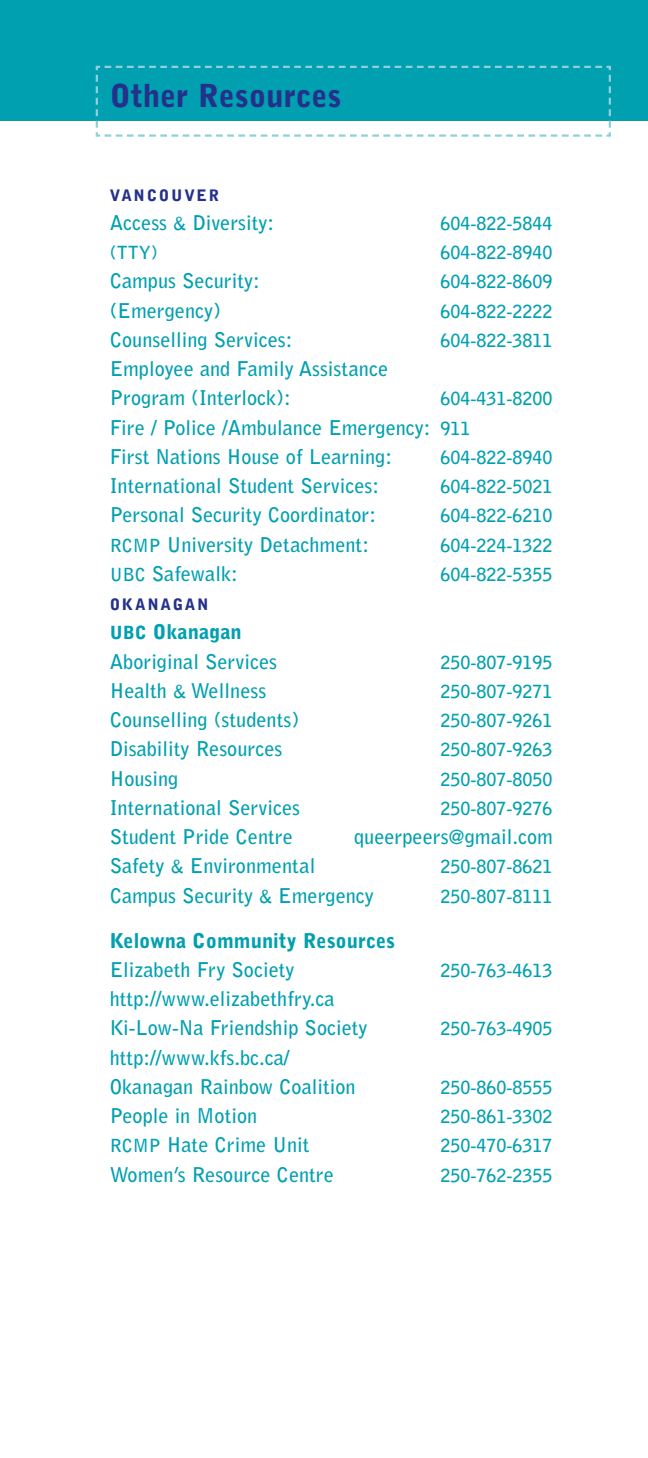
<style>
.page{position:relative;width:648px;height:1458px;background:#fff}
.page>*{position:absolute;margin:0;border:0;box-sizing:border-box;transform-origin:0 0}
.t1{font:900 31.5px "Bell Gothic";color:#24318b}
.t2{font:700 20.25px/29.2px "Bell Gothic";color:#00a0b0}
.t3{font:900 20.25px "Bell Gothic";color:#00a0b0}
.t4{font:700 18px "Bell Gothic";color:#00a0b0}
.t5{font:900 15.75px "Bell Gothic";letter-spacing:.11em;color:#24318b}
.s1{font-size:18px}
.s2{font-weight:900;font-size:18px}
.s3{font-weight:900}
</style>
<div class="page">
<div style="left:0;top:0;width:648px;height:121px;background:#00a0b0"></div>
<svg style="left:95px;top:65px;width:516px;height:72px"></svg>
<h1 class="t1" style="left:110px;top:84px;width:233px">Other Resources</h1>
<p class="t5" style="left:110px;top:189px;width:111px">VANCOUVER</p>
<p class="t2" style="left:110px;top:209px;width:166px">Access <span class="s1">&amp;</span> Diversity:</p>
<p class="t4" style="left:440px;top:217px;width:114px">604-822-5844</p>
<p class="t4" style="left:110px;top:246px;width:50px">(TTY)</p>
<p class="t4" style="left:440px;top:246px;width:114px">604-822-8940</p>
<p class="t2" style="left:110px;top:268px;width:152px">Campus Security:</p>
<p class="t4" style="left:440px;top:275px;width:114px">604-822-8609</p>
<p class="t2" style="left:110px;top:297px;width:113px">(Emergency)</p>
<p class="t4" style="left:440px;top:304px;width:114px">604-822-2222</p>
<p class="t2" style="left:110px;top:326px;width:184px">Counselling Services:</p>
<p class="t4" style="left:440px;top:334px;width:114px">604-822-3811</p>
<p class="t2" style="left:110px;top:356px;width:280px">Employee and Family Assistance<br>Program (Interlock):</p>
<p class="t4" style="left:440px;top:392px;width:114px">604-431-8200</p>
<p class="t2" style="left:110px;top:414px;width:362px">Fire / Police /Ambulance Emergency: <span class="s1">911<br></span>First Nations House of Learning:</p>
<p class="t4" style="left:440px;top:451px;width:114px">604-822-8940</p>
<p class="t2" style="left:110px;top:473px;width:271px">International Student Services:</p>
<p class="t4" style="left:440px;top:480px;width:114px">604-822-5021</p>
<p class="t2" style="left:110px;top:502px;width:268px">Personal Security Coordinator:</p>
<p class="t4" style="left:440px;top:509px;width:114px">604-822-6210</p>
<p class="t2" style="left:110px;top:531px;width:261px"><span class="s1">RCMP</span> University Detachment:</p>
<p class="t4" style="left:440px;top:538px;width:114px">604-224-1322</p>
<p class="t2" style="left:110px;top:560px;width:130px"><span class="s1">UBC</span> Safewalk:</p>
<p class="t4" style="left:440px;top:568px;width:114px">604-822-5355</p>
<p class="t5" style="left:110px;top:599px;width:100px">OKANAGAN</p>
<p class="t2" style="left:110px;top:619px;width:169px"><span class="s2">UBC</span> <span class="s3">Okanagan<br></span>Aboriginal Services</p>
<p class="t4" style="left:440px;top:655px;width:114px">250-807-9195</p>
<p class="t2" style="left:110px;top:677px;width:158px">Health <span class="s1">&amp;</span> Wellness</p>
<p class="t4" style="left:440px;top:685px;width:114px">250-807-9271</p>
<p class="t2" style="left:110px;top:707px;width:191px">Counselling (students)</p>
<p class="t4" style="left:440px;top:714px;width:114px">250-807-9261</p>
<p class="t2" style="left:110px;top:736px;width:174px">Disability Resources</p>
<p class="t4" style="left:440px;top:743px;width:114px">250-807-9263</p>
<p class="t2" style="left:110px;top:765px;width:70px">Housing</p>
<p class="t4" style="left:440px;top:772px;width:114px">250-807-8050</p>
<p class="t2" style="left:110px;top:794px;width:192px">International Services</p>
<p class="t4" style="left:440px;top:802px;width:114px">250-807-9276</p>
<p class="t2" style="left:110px;top:824px;width:185px">Student Pride Centre</p>
<p class="t2" style="left:354px;top:824px;width:200px">queerpeers@gmail.com</p>
<p class="t2" style="left:110px;top:853px;width:207px">Safety <span class="s1">&amp;</span> Environmental</p>
<p class="t4" style="left:440px;top:860px;width:114px">250-807-8621</p>
<p class="t2" style="left:110px;top:882px;width:266px">Campus Security <span class="s1">&amp;</span> Emergency</p>
<p class="t4" style="left:440px;top:889px;width:114px">250-807-8111</p>
<p class="t3" style="left:110px;top:933px;width:287px">Kelowna Community Resources</p>
<p class="t2" style="left:110px;top:956px;width:186px">Elizabeth Fry Society</p>
<p class="t4" style="left:440px;top:964px;width:114px">250-763-4613</p>
<p class="t2" style="left:110px;top:986px;width:259px">http://www.elizabethfry.ca<br>Ki-Low-Na Friendship Society</p>
<p class="t4" style="left:440px;top:1022px;width:114px">250-763-4905</p>
<p class="t2" style="left:110px;top:1044px;width:248px">http://www.kfs.bc.ca/<br>Okanagan Rainbow Coalition</p>
<p class="t4" style="left:440px;top:1081px;width:114px">250-860-8555</p>
<p class="t2" style="left:110px;top:1103px;width:149px">People in Motion</p>
<p class="t4" style="left:440px;top:1110px;width:114px">250-861-3302</p>
<p class="t2" style="left:110px;top:1132px;width:201px"><span class="s1">RCMP</span> Hate Crime Unit</p>
<p class="t4" style="left:440px;top:1139px;width:114px">250-470-6317</p>
<p class="t2" style="left:110px;top:1161px;width:226px">Women’s Resource Centre</p>
<p class="t4" style="left:440px;top:1168px;width:114px">250-762-2355</p>
</div>
